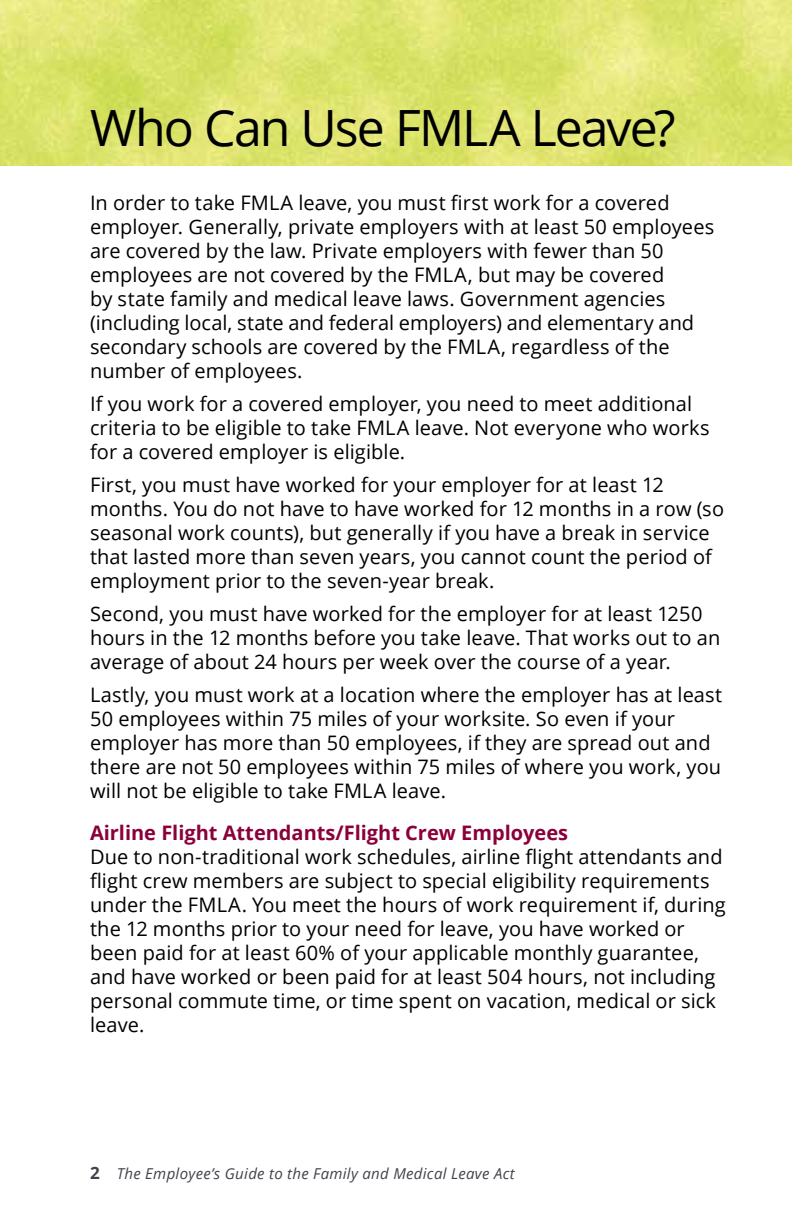
<style>
.page{position:relative;width:792px;height:1224px;background:#fff}
.page>*{position:absolute;margin:0;border:0;box-sizing:border-box;transform-origin:0 0}
.t1{font:50px "Open Sans";letter-spacing:-.04em;color:#000}
.t2{font:20px/24px "Open Sans";letter-spacing:.005em;color:#000}
.t3{font:700 20px "Open Sans";color:#8b003a}
.t4{font:italic 15px "Open Sans";letter-spacing:.02em;color:#41434b}
.s1{font-weight:700;font-style:normal;font-size:17px}
</style>
<div class="page">
<img style="left:0;top:0;width:792px;height:166px">
<h1 class="t1" style="left:90px;top:94px;width:587px">Who Can Use FMLA Leave?</h1>
<p class="t2" style="left:90px;top:190px;width:626px">In order to take FMLA leave, you must first work for a covered employer. Generally, private employers with at least 50 employees are covered by the law. Private employers with fewer than 50 employees are not covered by the FMLA, but may be covered<br>by state family and medical leave laws. Government agencies (including local, state and federal employers) and elementary and secondary schools are covered by the FMLA, regardless of the number of employees.</p>
<p class="t2" style="left:90px;top:391px;width:621px">If you work for a covered employer, you need to meet additional criteria to be eligible to take FMLA leave. Not everyone who works for a covered employer is eligible.</p>
<p class="t2" style="left:90px;top:472px;width:636px">First, you must have worked for your employer for at least 12 months. You do not have to have worked for 12 months in a row (so seasonal work counts), but generally if you have a break in service that lasted more than seven years, you cannot count the period of employment prior to the seven-year break.</p>
<p class="t2" style="left:90px;top:601px;width:632px">Second, you must have worked for the employer for at least 1250 hours in the 12 months before you take leave. That works out to an average of about 24 hours per week over the course of a year.</p>
<p class="t2" style="left:90px;top:682px;width:634px">Lastly, you must work at a location where the employer has at least 50 employees within 75 miles of your worksite. So even if your employer has more than 50 employees, if they are spread out and there are not 50 employees within 75 miles of where you work, you will not be eligible to take FMLA leave.</p>
<p class="t3" style="left:90px;top:818px;width:480px">Airline Flight Attendants/Flight Crew Employees</p>
<p class="t2" style="left:90px;top:844px;width:637px">Due to non-traditional work schedules, airline flight attendants and flight crew members are subject to special eligibility requirements under the FMLA. You meet the hours of work requirement if, during the 12 months prior to your need for leave, you have worked or been paid for at least 60% of your applicable monthly guarantee, and have worked or been paid for at least 504 hours, not including personal commute time, or time spent on vacation, medical or sick leave.</p>
<p class="t4" style="left:90px;top:1163px;width:426px"><span class="s1">2</span> The Employee’s Guide to the Family and Medical Leave Act</p>
</div>
